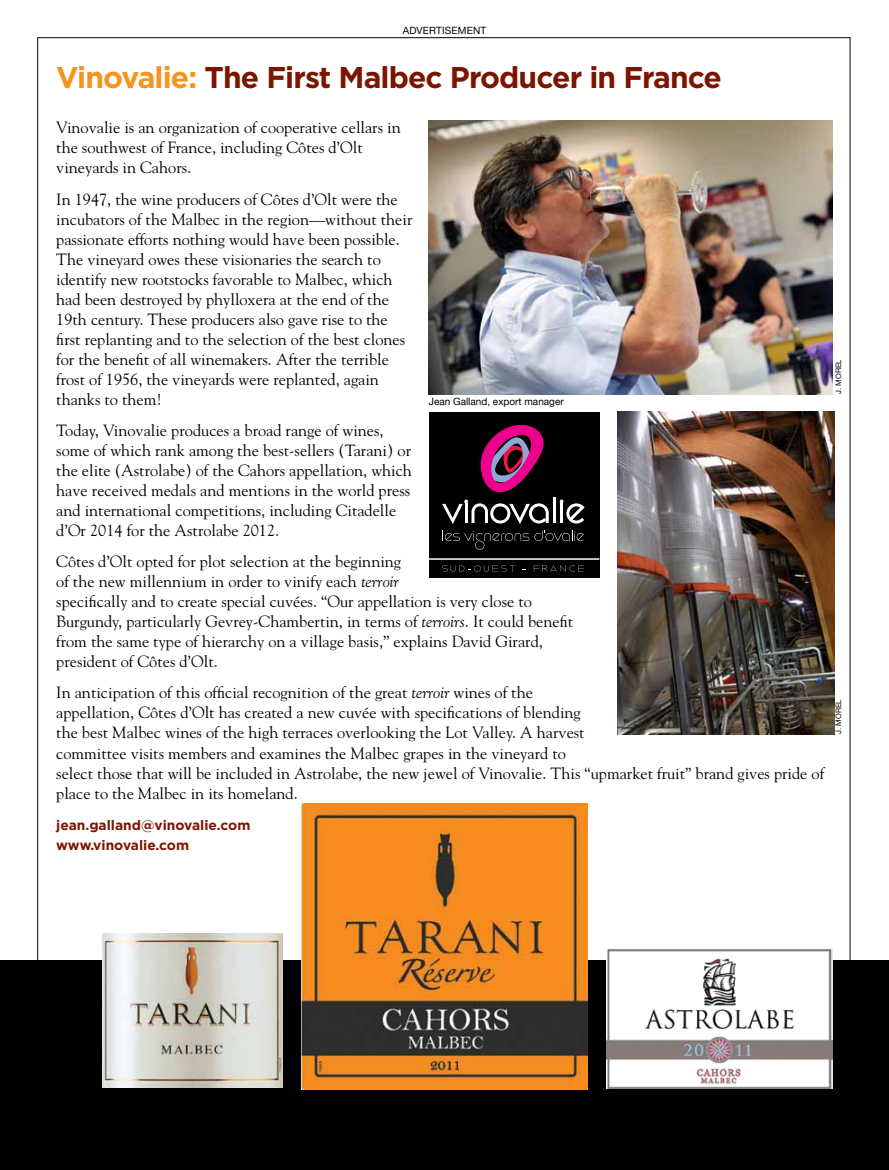
<style>
.page{position:relative;width:889px;height:1170px;background:#fff}
.page>*{position:absolute;margin:0;border:0;box-sizing:border-box;transform-origin:0 0}
.t1{font:700 30px "Gotham";letter-spacing:-.03em;color:#7a1600}
.t2{font:16.25px/20px "Goudy";color:#000}
.t3{font:700 13.75px/20px "Gotham";color:#7a1600}
.t4{font:10px "Helvetica Neue";color:#000}
.t5{font:10px "Helvetica Neue";letter-spacing:.02em;color:#000}
.t6{font:7.5px "Helvetica Neue";color:#000}
.s1{color:#f7941e}
.s2{font-style:italic}
</style>
<div class="page">
<div style="left:0;top:960px;width:889px;height:210px;background:#000"></div>
<img style="left:607px;top:949px;width:225px;height:140px">
<img style="left:103px;top:933px;width:180px;height:154px">
<div style="left:429px;top:412px;width:170px;height:166px;background:#000"></div>
<svg style="left:480px;top:424px;width:64px;height:69px"></svg>
<hr style="left:429px;top:559px;width:170px;height:1px;background:#fff">
<svg style="left:442px;top:565px;width:73px;height:7px"></svg>
<svg style="left:534px;top:565px;width:50px;height:7px"></svg>
<svg style="left:445px;top:531px;width:139px;height:19px"></svg>
<svg style="left:442px;top:500px;width:107px;height:24px"></svg>
<hr style="left:552px;top:498px;width:3px;height:25px;background:#fff">
<svg style="left:560px;top:500px;width:24px;height:24px"></svg>
<img style="left:302px;top:803px;width:285px;height:286px">
<img style="left:429px;top:121px;width:403px;height:273px">
<img style="left:618px;top:411px;width:216px;height:323px">
<p class="t5" style="left:403px;top:24px;width:85px">ADVERTISEMENT</p>
<h1 class="t1" style="left:56px;top:60px;width:667px"><span class="s1">Vinovalie:</span> The First Malbec Producer in France</h1>
<p class="t2" style="left:56px;top:117px;width:346px">Vinovalie is an organization of cooperative cellars in the southwest of France, including Côtes d’Olt vineyards in Cahors.</p>
<p class="t2" style="left:56px;top:189px;width:358px">In 1947, the wine producers of Côtes d’Olt were the incubators of the Malbec in the region—without their passionate efforts nothing would have been possible.<br>The vineyard owes these visionaries the search to identify new rootstocks favorable to Malbec, which had been destroyed by phylloxera at the end of the 19th century. These producers also gave rise to the first replanting and to the selection of the best clones for the benefit of all winemakers. After the terrible frost of 1956, the vineyards were replanted, again thanks to them!</p>
<p class="t2" style="left:56px;top:420px;width:357px">Today, Vinovalie produces a broad range of wines, some of which rank among the best-sellers (Tarani) or the elite (Astrolabe) of the Cahors appellation, which have received medals and mentions in the world press and international competitions, including Citadelle d’Or 2014 for the Astrolabe 2012.</p>
<p class="t2" style="left:56px;top:551px;width:518px">Côtes d’Olt opted for plot selection at the beginning<br>of the new millennium in order to vinify each <span class="s2">terroir<br></span>specifically and to create special cuvées. “Our appellation is very close to Burgundy, particularly Gevrey-Chambertin, in terms of <span class="s2">terroirs</span>. It could benefit from the same type of hierarchy on a village basis,” explains David Girard, president of Côtes d’Olt.</p>
<p class="t2" style="left:56px;top:682px;width:769px">In anticipation of this official recognition of the great <span class="s2">terroir</span> wines of the<br>appellation, Côtes d’Olt has created a new cuvée with specifications of blending<br>the best Malbec wines of the high terraces overlooking the Lot Valley. A harvest<br>committee visits members and examines the Malbec grapes in the vineyard to<br>select those that will be included in Astrolabe, the new jewel of Vinovalie. This “upmarket fruit” brand gives pride of place to the Malbec in its homeland.</p>
<p class="t3" style="left:56px;top:814px;width:196px">jean.galland@vinovalie.com www.vinovalie.com</p>
<p class="t4" style="left:429px;top:395px;width:136px">Jean Galland, export manager</p>
<p class="t6" style="left:834px;top:394px;width:36px;rotate:-90deg">J. MOREL</p>
<p class="t6" style="left:834px;top:734px;width:36px;rotate:-90deg">J. MOREL</p>
</div>
